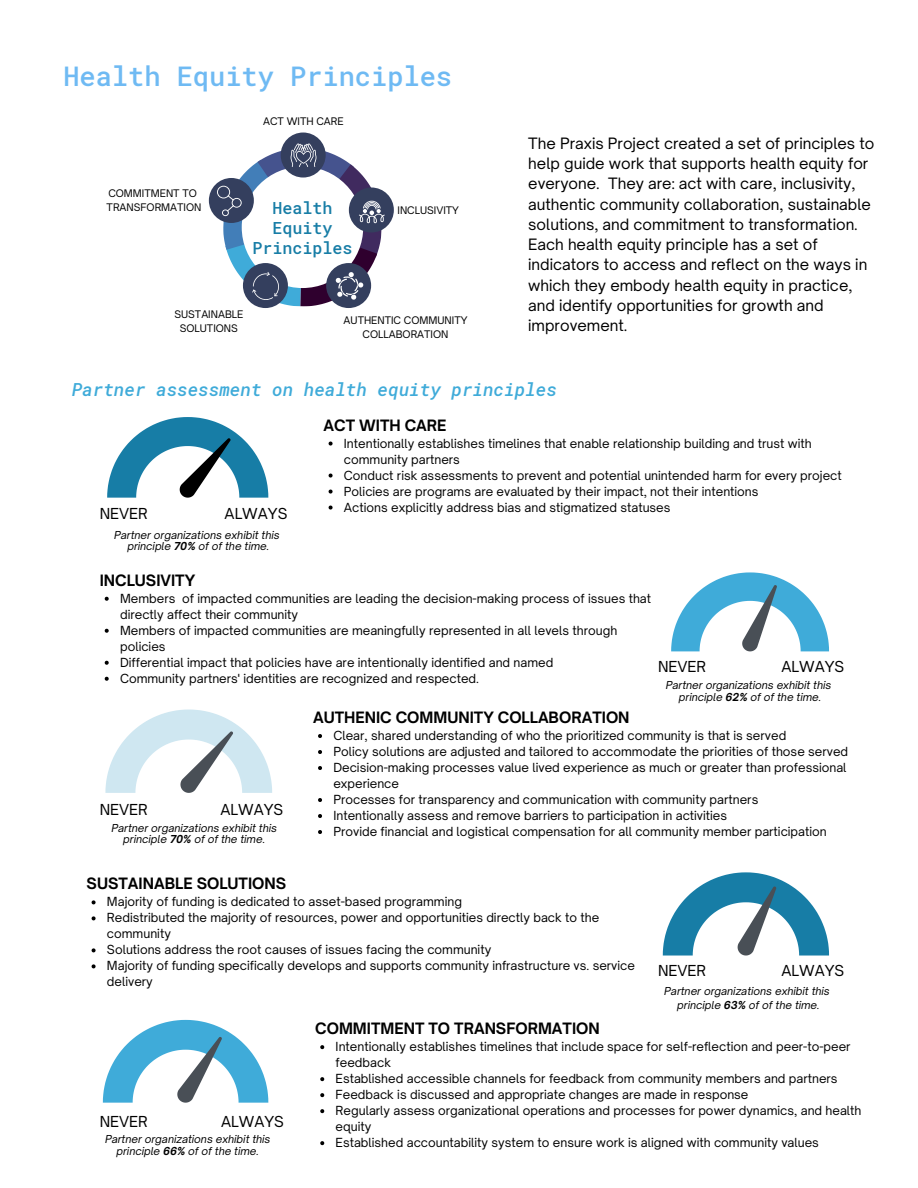
<style>
.page{position:relative;width:918px;height:1188px;background:#fff}
.page>*{position:absolute;margin:0;border:0;box-sizing:border-box;transform-origin:0 0}
.t1{font:500 27px "Roboto Mono";color:#6fbaf3}
.t2{font:italic 500 18px "Roboto Mono";color:#3fabd9}
.t3{font:500 16.65px/20px "Roboto Mono";color:#177da6;text-align:center}
.t4{font:15px/20.2px "Open Sauce One";color:#000}
.t5{font:700 15px "Open Sauce One";color:#000}
.t6{font:14.55px "Open Sauce One";color:#000}
.t7{font:12px/16px "Open Sauce One";color:#000}
.t8{font:italic 10.5px/11.4px "Open Sauce One";color:#000;text-align:center}
.t9{font:10.05px/13.8px "Open Sauce One";color:#000;text-align:center}
.s1{font-weight:700}
</style>
<div class="page">
<div style="left:281px;top:133px;width:45px;height:45px;background:#343f5e;border-radius:50%"></div>
<div style="left:209px;top:178px;width:45px;height:45px;background:#343f5e;border-radius:50%"></div>
<div style="left:349px;top:188px;width:45px;height:45px;background:#343f5e;border-radius:50%"></div>
<svg style="left:217px;top:143px;width:168px;height:165px"></svg>
<svg style="left:107px;top:417px;width:161px;height:81px"></svg>
<svg style="left:671px;top:572px;width:158px;height:79px"></svg>
<svg style="left:105px;top:710px;width:167px;height:83px"></svg>
<svg style="left:663px;top:872px;width:166px;height:84px"></svg>
<svg style="left:103px;top:1020px;width:165px;height:83px"></svg>
<svg style="left:329px;top:442px;width:4px;height:4px"></svg>
<svg style="left:329px;top:474px;width:4px;height:4px"></svg>
<svg style="left:329px;top:490px;width:4px;height:4px"></svg>
<svg style="left:329px;top:506px;width:4px;height:4px"></svg>
<svg style="left:105px;top:597px;width:4px;height:4px"></svg>
<svg style="left:105px;top:629px;width:4px;height:4px"></svg>
<svg style="left:105px;top:661px;width:4px;height:4px"></svg>
<svg style="left:105px;top:677px;width:4px;height:4px"></svg>
<svg style="left:318px;top:734px;width:4px;height:4px"></svg>
<svg style="left:318px;top:750px;width:4px;height:4px"></svg>
<svg style="left:318px;top:766px;width:4px;height:4px"></svg>
<svg style="left:318px;top:798px;width:4px;height:4px"></svg>
<svg style="left:318px;top:814px;width:4px;height:4px"></svg>
<svg style="left:318px;top:830px;width:4px;height:4px"></svg>
<svg style="left:92px;top:900px;width:4px;height:4px"></svg>
<svg style="left:92px;top:916px;width:4px;height:4px"></svg>
<svg style="left:92px;top:948px;width:4px;height:4px"></svg>
<svg style="left:92px;top:964px;width:4px;height:4px"></svg>
<svg style="left:320px;top:1045px;width:4px;height:4px"></svg>
<svg style="left:320px;top:1077px;width:4px;height:4px"></svg>
<svg style="left:320px;top:1093px;width:4px;height:4px"></svg>
<svg style="left:320px;top:1109px;width:4px;height:4px"></svg>
<svg style="left:320px;top:1141px;width:4px;height:4px"></svg>
<h1 class="t1" style="left:63px;top:57px;width:390px">Health Equity Principles</h1>
<p class="t9" style="left:263px;top:114px;width:82px">ACT WITH CARE</p>
<p class="t9" style="left:107px;top:186px;width:96px;text-align:left">COMMITMENT TO<br>TRANSFORMATION</p>
<h3 class="t3" style="left:252px;top:197px;width:102px">Health<br>Equity<br>Principles</h3>
<p class="t9" style="left:398px;top:203px;width:63px">INCLUSIVITY</p>
<p class="t9" style="left:174px;top:307px;width:70px">SUSTAINABLE<br>SOLUTIONS</p>
<p class="t9" style="left:344px;top:313px;width:125px">AUTHENTIC COMMUNITY<br>COLLABORATION</p>
<p class="t4" style="left:528px;top:133px;width:348px">The Praxis Project created a set of principles to help guide work that supports health equity for everyone. They are: act with care, inclusivity, authentic community collaboration, sustainable solutions, and commitment to transformation.<br>Each health equity principle has a set of indicators to access and reflect on the ways in which they embody health equity in practice, and identify opportunities for growth and improvement.</p>
<h2 class="t2" style="left:72px;top:378px;width:487px">Partner assessment on health equity principles</h2>
<p class="t6" style="left:100px;top:504px;width:49px">NEVER</p>
<p class="t6" style="left:225px;top:504px;width:64px">ALWAYS</p>
<p class="t8" style="left:114px;top:529px;width:167px">Partner organizations exhibit this principle <span class="s1">70%</span> of of the time.</p>
<p class="t5" style="left:100px;top:571px;width:97px">INCLUSIVITY</p>
<p class="t5" style="left:324px;top:416px;width:124px">ACT WITH CARE</p>
<p class="t7" style="left:344px;top:435px;width:499px">Intentionally establishes timelines that enable relationship building and trust with community partners<br>Conduct risk assessments to prevent and potential unintended harm for every project Policies are programs are evaluated by their impact, not their intentions<br>Actions explicitly address bias and stigmatized statuses</p>
<p class="t7" style="left:120px;top:590px;width:533px">Members of impacted communities are leading the decision-making process of issues that directly affect their community<br>Members of impacted communities are meaningfully represented in all levels through policies<br>Differential impact that policies have are intentionally identified and named<br>Community partners' identities are recognized and respected.</p>
<p class="t5" style="left:313px;top:708px;width:318px">AUTHENIC COMMUNITY COLLABORATION</p>
<p class="t6" style="left:658px;top:657px;width:49px">NEVER</p>
<p class="t6" style="left:782px;top:657px;width:64px">ALWAYS</p>
<p class="t8" style="left:666px;top:680px;width:167px">Partner organizations exhibit this principle <span class="s1">62%</span> of of the time.</p>
<p class="t6" style="left:100px;top:801px;width:49px">NEVER</p>
<p class="t6" style="left:220px;top:801px;width:64px">ALWAYS</p>
<p class="t8" style="left:111px;top:822px;width:167px">Partner organizations exhibit this principle <span class="s1">70%</span> of of the time.</p>
<p class="t5" style="left:87px;top:874px;width:201px">SUSTAINABLE SOLUTIONS</p>
<p class="t7" style="left:333px;top:727px;width:516px">Clear, shared understanding of who the prioritized community is that is served<br>Policy solutions are adjusted and tailored to accommodate the priorities of those served Decision-making processes value lived experience as much or greater than professional experience<br>Processes for transparency and communication with community partners<br>Intentionally assess and remove barriers to participation in activities<br>Provide financial and logistical compensation for all community member participation</p>
<p class="t7" style="left:107px;top:894px;width:530px">Majority of funding is dedicated to asset-based programming<br>Redistributed the majority of resources, power and opportunities directly back to the community<br>Solutions address the root causes of issues facing the community<br>Majority of funding specifically develops and supports community infrastructure vs. service delivery</p>
<p class="t5" style="left:315px;top:1019px;width:286px">COMMITMENT TO TRANSFORMATION</p>
<p class="t6" style="left:658px;top:962px;width:49px">NEVER</p>
<p class="t6" style="left:782px;top:962px;width:64px">ALWAYS</p>
<p class="t8" style="left:664px;top:985px;width:167px;line-height:13.2px">Partner organizations exhibit this principle <span class="s1">63%</span> of of the time.</p>
<p class="t6" style="left:100px;top:1112px;width:49px">NEVER</p>
<p class="t6" style="left:221px;top:1112px;width:64px">ALWAYS</p>
<p class="t8" style="left:105px;top:1134px;width:167px">Partner organizations exhibit this principle <span class="s1">66%</span> of of the time.</p>
<p class="t7" style="left:336px;top:1039px;width:527px">Intentionally establishes timelines that include space for self-reflection and peer-to-peer feedback<br>Established accessible channels for feedback from community members and partners Feedback is discussed and appropriate changes are made in response<br>Regularly assess organizational operations and processes for power dynamics, and health equity<br>Established accountability system to ensure work is aligned with community values</p>
</div>
